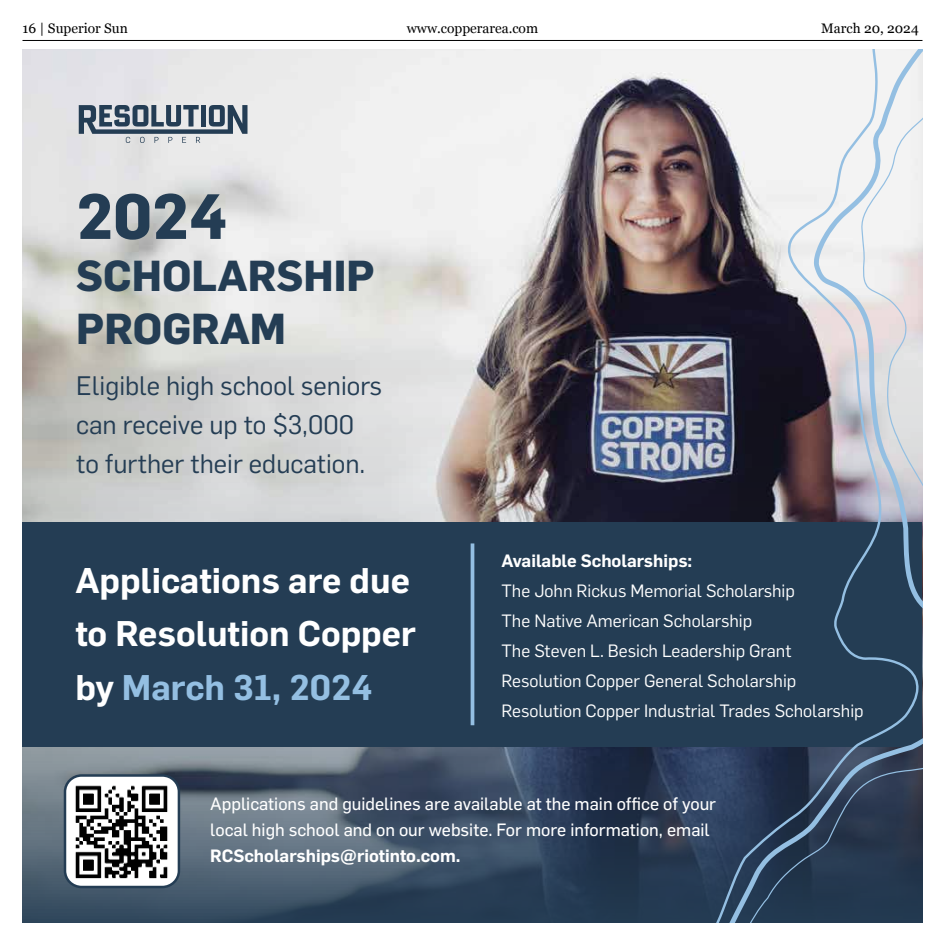
<style>
.page{position:relative;width:945px;height:945px;background:#fff}
.page>*{position:absolute;margin:0;border:0;box-sizing:border-box;transform-origin:0 0}
.t1{font:700 62.5px "Flama";color:#243d54}
.t2{font:700 42.5px/52.5px "Flama";color:#243d54}
.t3{font:600 35px/53.8px "Flama";color:#fff}
.t4{font:26.25px/38.8px "Flama";color:#243d54}
.t5{font:17.5px/30px "Flama";color:#fff}
.t6{font:17.5px/26.2px "Flama Basic";color:#fff}
.t7{font:600 17.5px "Flama";color:#fff}
.t8{font:13.75px "Georgia";color:#000}
.s1{color:#94bfe2}
</style>
<div class="page">
<hr style="left:22px;top:40px;width:900px;height:1px;background:#000">
<img style="left:22px;top:49px;width:672px;height:80px">
<img style="left:22px;top:129px;width:672px;height:793px">
<img style="left:65px;top:775px;width:114px;height:112px">
<div style="left:64px;top:774px;width:116px;height:114px;border:2px solid #243d54;border-radius:16px"></div>
<div style="left:22px;top:522px;width:900px;height:225px;background:#243d54"></div>
<svg style="left:79px;top:105px;width:169px;height:38px;background:#8c98a3"></svg>
<hr style="left:471px;top:543px;width:3px;height:182px;background:#94bfe2">
<svg style="left:694px;top:49px;width:228px;height:873px"></svg>
<p class="t8" style="left:22px;top:18px;width:107px">16 | Superior Sun</p>
<p class="t8" style="left:407px;top:18px;width:133px">www.copperarea.com</p>
<p class="t8" style="left:821px;top:18px;width:99px">March 20, 2024</p>
<h1 class="t1" style="left:76px;top:170px;width:152px">2024</h1>
<h2 class="t2" style="left:76px;top:248px;width:300px">SCHOLARSHIP<br>PROGRAM</h2>
<h3 class="t4" style="left:76px;top:365px;width:307px">Eligible high school seniors can receive up to $3,000 to further their education.</h3>
<h3 class="t3" style="left:75px;top:552px;width:342px">Applications are due to Resolution Copper by <span class="s1">March 31, 2024</span></h3>
<p class="t7" style="left:502px;top:547px;width:192px">Available Scholarships:</p>
<p class="t5" style="left:502px;top:575px;width:364px">The John Rickus Memorial Scholarship<br>The Native American Scholarship<br>The Steven L. Besich Leadership Grant Resolution Copper General Scholarship Resolution Copper Industrial Trades Scholarship</p>
<p class="t6" style="left:210px;top:790px;width:507px">Applications and guidelines are available at the main office of your local high school and on our website. For more information, email</p>
<p class="t7" style="left:210px;top:843px;width:252px">RCScholarships@riotinto.com.</p>
</div>
